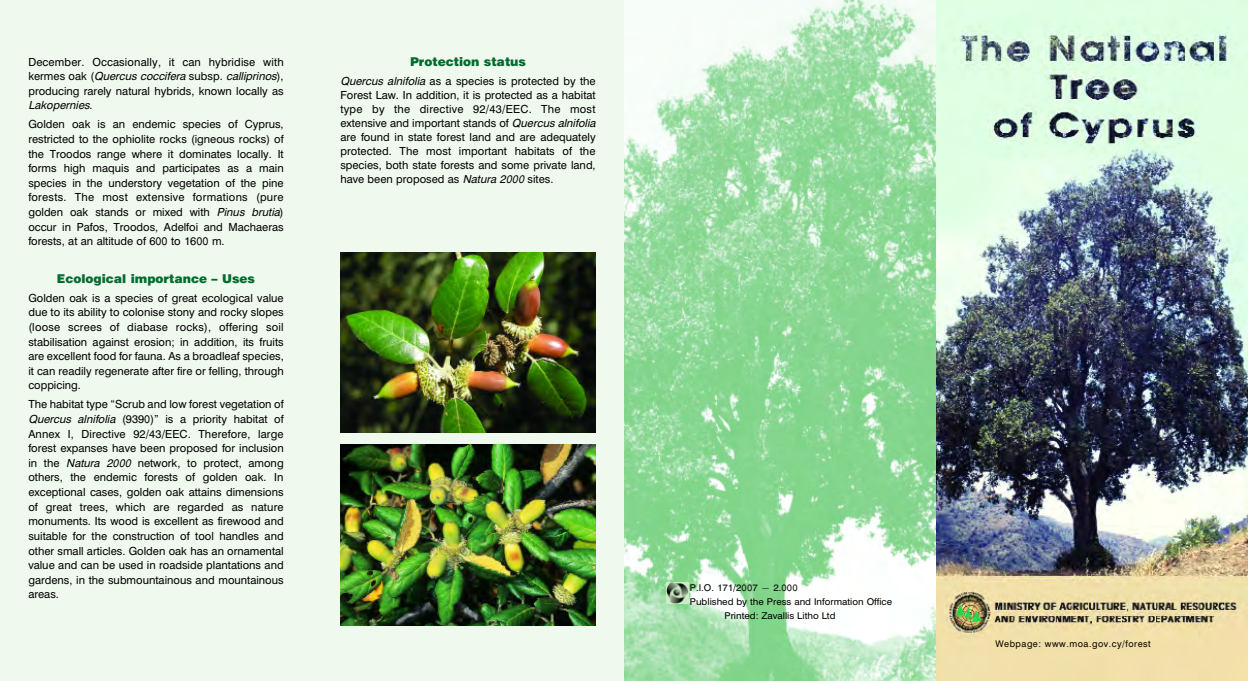
<style>
.page{position:relative;width:1248px;height:681px;background:#fff}
.page>*{position:absolute;margin:0;border:0;box-sizing:border-box;transform-origin:0 0}
.t1{font:12px "Mg Helvetica Extra";color:#016c2f}
.t2{font:11px/14.6px "Mg Helvetica";color:#000;text-align:justify}
.t3{font:9.2px "Mg Helvetica";color:#000;scale:1.05 1}
.t4{font:9px "Mg Helvetica";letter-spacing:.055em;color:#000}
.s1{font-style:italic}
</style>
<div class="page">
<img style="left:624px;top:0;width:311px;height:680px">
<div style="left:0;top:0;width:624px;height:680px;background:#f0f9ee"></div>
<img style="left:935px;top:0;width:312px;height:680px">
<img style="left:340px;top:252px;width:255px;height:181px">
<img style="left:340px;top:444px;width:255px;height:181px">
<svg style="left:666px;top:603px;width:22px;height:1px"></svg>
<img style="left:666px;top:582px;width:22px;height:21px">
<p class="t2" style="left:28px;top:54px;width:257px">December. Occasionally, it can hybridise with kermes oak (<span class="s1">Quercus coccifera</span> subsp. <span class="s1">calliprinos</span>), producing rarely natural hybrids, known locally as <span class="s1">Lakopernies</span>.</p>
<p class="t2" style="left:28px;top:117px;width:257px">Golden oak is an endemic species of Cyprus, restricted to the ophiolite rocks (igneous rocks) of the Troodos range where it dominates locally. It forms high maquis and participates as a main species in the understory vegetation of the pine forests. The most extensive formations (pure golden oak stands or mixed with <span class="s1">Pinus brutia</span>) occur in Pafos, Troodos, Adelfoi and Machaeras forests, at an altitude of 600 to 1600 m.</p>
<p class="t1" style="left:57px;top:271px;width:199px">Ecological importance – Uses</p>
<p class="t2" style="left:28px;top:290px;width:257px">Golden oak is a species of great ecological value due to its ability to colonise stony and rocky slopes (loose screes of diabase rocks), offering soil stabilisation against erosion; in addition, its fruits are excellent food for fauna. As a broadleaf species, it can readily regenerate after fire or felling, through coppicing.</p>
<p class="t2" style="left:28px;top:397px;width:257px">The habitat type “Scrub and low forest vegetation of <span class="s1">Quercus alnifolia</span> (9390)” is a priority habitat of Annex I, Directive 92/43/EEC. Therefore, large forest expanses have been proposed for inclusion in the <span class="s1">Natura 2000</span> network, to protect, among others, the endemic forests of golden oak. In exceptional cases, golden oak attains dimensions of great trees, which are regarded as nature monuments. Its wood is excellent as firewood and suitable for the construction of tool handles and other small articles. Golden oak has an ornamental value and can be used in roadside plantations and gardens, in the submountainous and mountainous areas.</p>
<p class="t1" style="left:410px;top:55px;width:117px">Protection status</p>
<p class="t2" style="left:340px;top:74px;width:257px;line-height:14px"><span class="s1">Quercus alnifolia</span> as a species is protected by the Forest Law. In addition, it is protected as a habitat type by the directive 92/43/EEC. The most extensive and important stands of <span class="s1">Quercus alnifolia </span>are found in state forest land and are adequately protected. The most important habitats of the species, both state forests and some private land, have been proposed as <span class="s1">Natura 2000</span> sites.</p>
<p class="t3" style="left:689px;top:582px;width:104px">P.I.O. 171/2007 — 2.000</p>
<p class="t3" style="left:689px;top:596px;width:194px">Published by the Press and Information Office</p>
<p class="t3" style="left:724px;top:610px;width:107px">Printed: Zavallis Litho Ltd</p>
<p class="t4" style="left:995px;top:638px;width:157px">Webpage: www.moa.gov.cy/forest</p>
</div>
